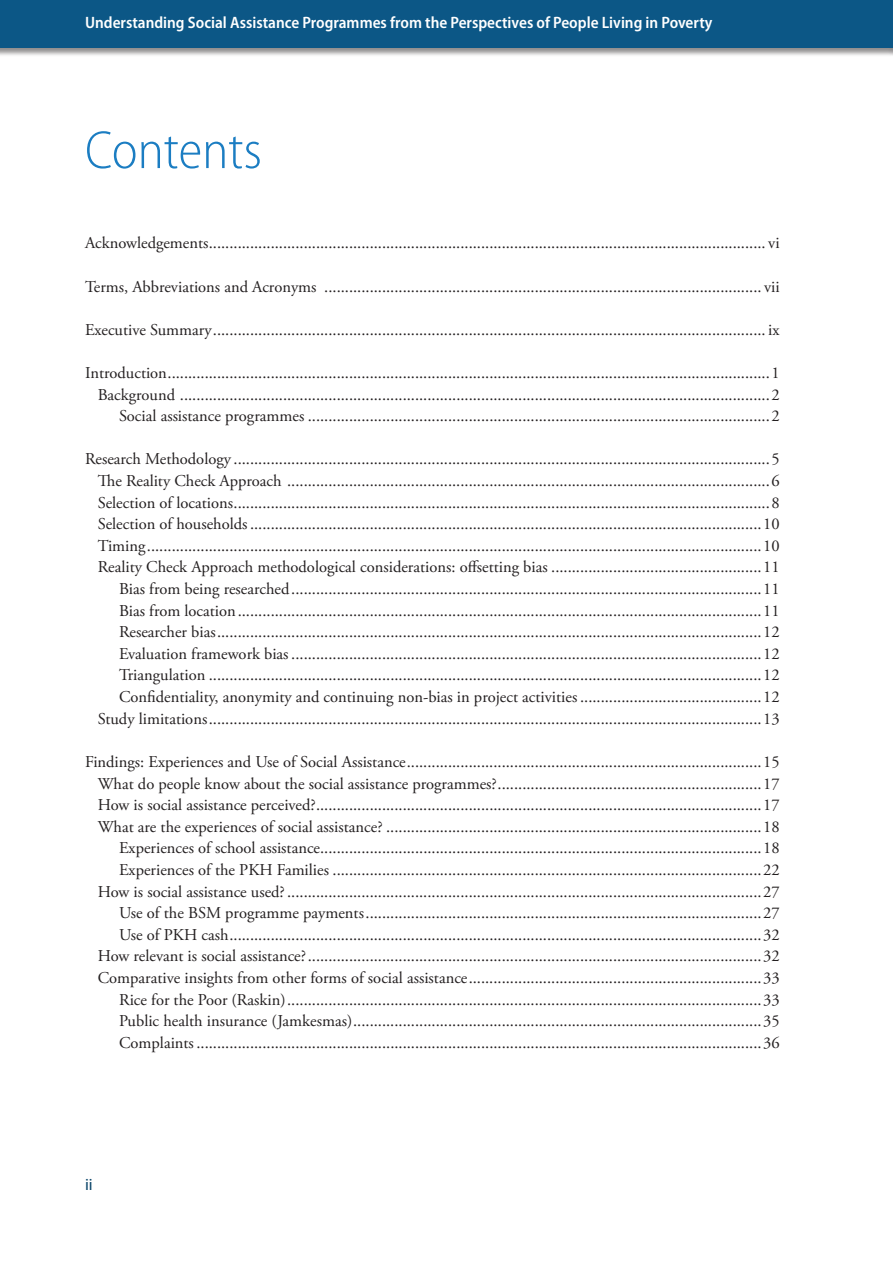
<style>
.page{position:relative;width:893px;height:1263px;background:#fff}
.page>*{position:absolute;margin:0;border:0;box-sizing:border-box;transform-origin:0 0}
.chapter_title{font:300 semi-condensed 54px "Myriad Pro";letter-spacing:-.005em;color:#1b7dc2}
.toc_03{font:16.5px "Adobe Garamond Pro";color:#231f20}
.toc_02{font:16.5px "Adobe Garamond Pro";color:#231f20}
.toc_01{font:16.5px "Adobe Garamond Pro";color:#231f20}
.t1{font:600 semi-condensed 16.5px "Myriad Pro";color:#fff}
.page_number{font:16.5px "Myriad Pro";color:#0d466a}
</style>
<div class="page">
<div style="left:0;top:0;width:893px;height:56px;background:#231f20;opacity:.5"></div>
<div style="left:0;top:0;width:893px;height:48px;background:#0c5786"></div>
<p class="t1" style="left:85px;top:13px;width:629px">Understanding Social Assistance Programmes from the Perspectives of People Living in Poverty</p>
<p class="chapter_title" style="left:85px;top:121px;width:178px">Contents</p>
<p class="toc_01" style="left:85px;top:233px;width:696px">Acknowledgements....................................................................................................................................... vi</p>
<p class="toc_01" style="left:85px;top:276px;width:696px">Terms, Abbreviations and Acronyms .......................................................................................................... vii</p>
<p class="toc_01" style="left:85px;top:320px;width:696px">Executive Summary...................................................................................................................................... ix</p>
<p class="toc_01" style="left:85px;top:363px;width:696px">Introduction..................................................................................................................................................1</p>
<p class="toc_02" style="left:98px;top:384px;width:683px">Background ...............................................................................................................................................2</p>
<p class="toc_03" style="left:119px;top:406px;width:662px">Social assistance programmes ................................................................................................................2</p>
<p class="toc_01" style="left:85px;top:449px;width:696px">Research Methodology ..................................................................................................................................5</p>
<p class="toc_02" style="left:98px;top:471px;width:683px">The Reality Check Approach .....................................................................................................................6</p>
<p class="toc_02" style="left:98px;top:492px;width:683px">Selection of locations..................................................................................................................................8</p>
<p class="toc_02" style="left:98px;top:514px;width:683px">Selection of households............................................................................................................................10</p>
<p class="toc_02" style="left:98px;top:536px;width:683px">Timing.....................................................................................................................................................10</p>
<p class="toc_02" style="left:98px;top:557px;width:683px">Reality Check Approach methodological considerations: offsetting bias ...................................................11</p>
<p class="toc_03" style="left:119px;top:579px;width:662px">Bias from being researched..................................................................................................................11</p>
<p class="toc_03" style="left:119px;top:600px;width:662px">Bias from location...............................................................................................................................11</p>
<p class="toc_03" style="left:119px;top:622px;width:662px">Researcher bias....................................................................................................................................12</p>
<p class="toc_03" style="left:119px;top:644px;width:662px">Evaluation framework bias ..................................................................................................................12</p>
<p class="toc_03" style="left:119px;top:665px;width:662px">Triangulation ......................................................................................................................................12</p>
<p class="toc_03" style="left:119px;top:687px;width:662px">Confidentiality, anonymity and continuing non-bias in project activities ............................................12</p>
<p class="toc_02" style="left:98px;top:708px;width:683px">Study limitations......................................................................................................................................13</p>
<p class="toc_01" style="left:85px;top:752px;width:696px">Findings: Experiences and Use of Social Assistance......................................................................................15</p>
<p class="toc_02" style="left:98px;top:773px;width:683px">What do people know about the social assistance programmes?................................................................17</p>
<p class="toc_02" style="left:98px;top:795px;width:683px">How is social assistance perceived?............................................................................................................17</p>
<p class="toc_02" style="left:98px;top:816px;width:683px">What are the experiences of social assistance? ...........................................................................................18</p>
<p class="toc_03" style="left:119px;top:838px;width:662px">Experiences of school assistance...........................................................................................................18</p>
<p class="toc_03" style="left:119px;top:860px;width:662px">Experiences of the PKH Families ........................................................................................................22</p>
<p class="toc_02" style="left:98px;top:881px;width:683px">How is social assistance used?...................................................................................................................27</p>
<p class="toc_03" style="left:119px;top:903px;width:662px">Use of the BSM programme payments................................................................................................27</p>
<p class="toc_03" style="left:119px;top:924px;width:662px">Use of PKH cash.................................................................................................................................32</p>
<p class="toc_02" style="left:98px;top:946px;width:683px">How relevant is social assistance?..............................................................................................................32</p>
<p class="toc_02" style="left:98px;top:968px;width:683px">Comparative insights from other forms of social assistance.......................................................................33</p>
<p class="toc_03" style="left:119px;top:989px;width:662px">Rice for the Poor (Raskin)...................................................................................................................33</p>
<p class="toc_03" style="left:119px;top:1011px;width:662px">Public health insurance (Jamkesmas)...................................................................................................35</p>
<p class="toc_03" style="left:119px;top:1032px;width:662px">Complaints.........................................................................................................................................36</p>
<p class="page_number" style="left:85px;top:1174px;width:9px">ii</p>
</div>
